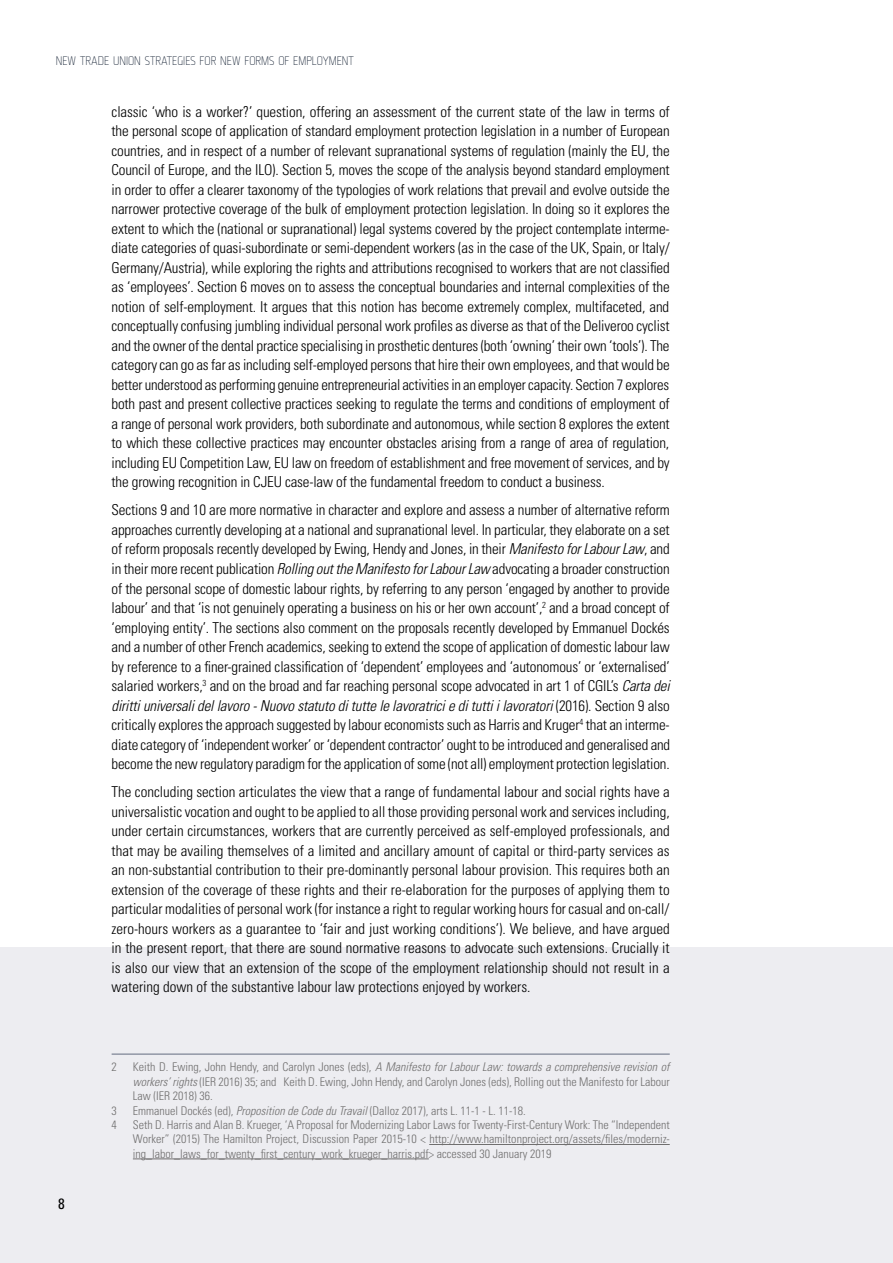
<style>
.page{position:relative;width:893px;height:1263px;background:#fff}
.page>*{position:absolute;margin:0;border:0;box-sizing:border-box;transform-origin:0 0}
.t1{font:300 condensed 15px/19.5px "Univers";letter-spacing:-.01em;color:#000;text-align:justify}
.t2{font:condensed 15px "Univers";color:#000}
.t3{font:300 condensed 12px/14.4px "Univers";color:#706f6f;text-align:justify}
.t4{font:12px "Fishmonger";color:#000f23}
.s1{font-style:italic}
</style>
<div class="page">
<div style="left:0;top:947px;width:893px;height:316px;background:#ededf1"></div>
<hr style="left:112px;top:1054px;width:558px;height:1px;background:#636b80">
<hr style="left:429px;top:1144px;width:241px;height:1px;background:#706f6f">
<hr style="left:133px;top:1158px;width:296px;height:1px;background:#706f6f">
<p class="t4" style="left:56px;top:54px;width:300px">NEW TRADE UNION STRATEGIES FOR NEW FORMS OF EMPLOYMENT</p>
<p class="t1" style="left:112px;top:102px;width:560px">classic ‘who is a worker?’ question, offering an assessment of the current state of the law in terms of the personal scope of application of standard employment protection legislation in a number of European countries, and in respect of a number of relevant supranational systems of regulation (mainly the EU, the Council of Europe, and the ILO). Section 5, moves the scope of the analysis beyond standard employment in order to offer a clearer taxonomy of the typologies of work relations that prevail and evolve outside the narrower protective coverage of the bulk of employment protection legislation. In doing so it explores the extent to which the (national or supranational) legal systems covered by the project contemplate interme&shy;diate categories of quasi-subordinate or semi-dependent workers (as in the case of the UK, Spain, or Italy/ Germany/Austria), while exploring the rights and attributions recognised to workers that are not classified as ‘employees’. Section 6 moves on to assess the conceptual boundaries and internal complexities of the notion of self-employment. It argues that this notion has become extremely complex, multifaceted, and conceptually confusing jumbling individual personal work profiles as diverse as that of the Deliveroo cyclist and the owner of the dental practice specialising in prosthetic dentures (both ‘owning’ their own ‘tools’). The category can go as far as including self-employed persons that hire their own employees, and that would be better understood as performing genuine entrepreneurial activities in an employer capacity. Section 7 explores both past and present collective practices seeking to regulate the terms and conditions of employment of a range of personal work providers, both subordinate and autonomous, while section 8 explores the extent to which these collective practices may encounter obstacles arising from a range of area of regulation, including EU Competition Law, EU law on freedom of establishment and free movement of services, and by the growing recognition in CJEU case-law of the fundamental freedom to conduct a business.</p>
<p class="t1" style="left:112px;top:500px;width:560px">Sections 9 and 10 are more normative in character and explore and assess a number of alternative reform approaches currently developing at a national and supranational level. In particular, they elaborate on a set of reform proposals recently developed by Ewing, Hendy and Jones, in their <span class="s1">Manifesto for Labour Law</span>, and in their more recent publication <span class="s1">Rolling out the Manifesto for Labour Law</span> advocating a broader construction of the personal scope of domestic labour rights, by referring to any person ‘engaged by another to provide labour’ and that ‘is not genuinely operating a business on his or her own account’,<sup>2</sup> and a broad concept of ‘employing entity’. The sections also comment on the proposals recently developed by Emmanuel Dockés and a number of other French academics, seeking to extend the scope of application of domestic labour law by reference to a finer-grained classification of ‘dependent’ employees and ‘autonomous’ or ‘externalised’ salaried workers,<sup>3</sup> and on the broad and far reaching personal scope advocated in art 1 of CGIL’s <span class="s1">Carta dei diritti universali del lavoro - Nuovo statuto di tutte le lavoratrici e di tutti i lavoratori</span> (2016). Section 9 also critically explores the approach suggested by labour economists such as Harris and Kruger<sup>4</sup> that an interme&shy;diate category of ‘independent worker’ or ‘dependent contractor’ ought to be introduced and generalised and become the new regulatory paradigm for the application of some (not all) employment protection legislation.</p>
<p class="t1" style="left:112px;top:782px;width:560px">The concluding section articulates the view that a range of fundamental labour and social rights have a universalistic vocation and ought to be applied to all those providing personal work and services including, under certain circumstances, workers that are currently perceived as self-employed professionals, and that may be availing themselves of a limited and ancillary amount of capital or third-party services as an non-substantial contribution to their pre-dominantly personal labour provision. This requires both an extension of the coverage of these rights and their re-elaboration for the purposes of applying them to particular modalities of personal work (for instance a right to regular working hours for casual and on-call/ zero-hours workers as a guarantee to ‘fair and just working conditions’). We believe, and have argued in the present report, that there are sound normative reasons to advocate such extensions. Crucially it is also our view that an extension of the scope of the employment relationship should not result in a watering down of the substantive labour law protections enjoyed by workers.</p>
<p class="t2" style="left:58px;top:1194px;width:8px">8</p>
<p class="t3" style="left:112px;top:1060px;width:7px">2</p>
<p class="t3" style="left:133px;top:1060px;width:538px">Keith D. Ewing, John Hendy, and Carolyn Jones (eds), <span class="s1">A Manifesto for Labour Law: towards a comprehensive revision of workers’ rights</span> (IER 2016) 35; and Keith D. Ewing, John Hendy, and Carolyn Jones (eds), Rolling out the Manifesto for Labour Law (IER 2018) 36.</p>
<p class="t3" style="left:112px;top:1103px;width:7px">3</p>
<p class="t3" style="left:133px;top:1103px;width:394px">Emmanuel Dockés (ed), <span class="s1">Proposition de Code du Travail</span> (Dalloz 2017), arts L. 11-1 - L. 11-18.</p>
<p class="t3" style="left:112px;top:1117px;width:7px">4</p>
<p class="t3" style="left:133px;top:1117px;width:538px">Seth D. Harris and Alan B. Krueger, ‘A Proposal for Modernizing Labor Laws for Twenty-First-Century Work: The “Independent Worker” (2015) The Hamilton Project, Discussion Paper 2015-10 &lt; http://www.hamiltonproject.org/assets/files/moderniz&shy;ing_labor_laws_for_twenty_first_century_work_krueger_harris.pdf&gt; accessed 30 January 2019</p>
</div>
